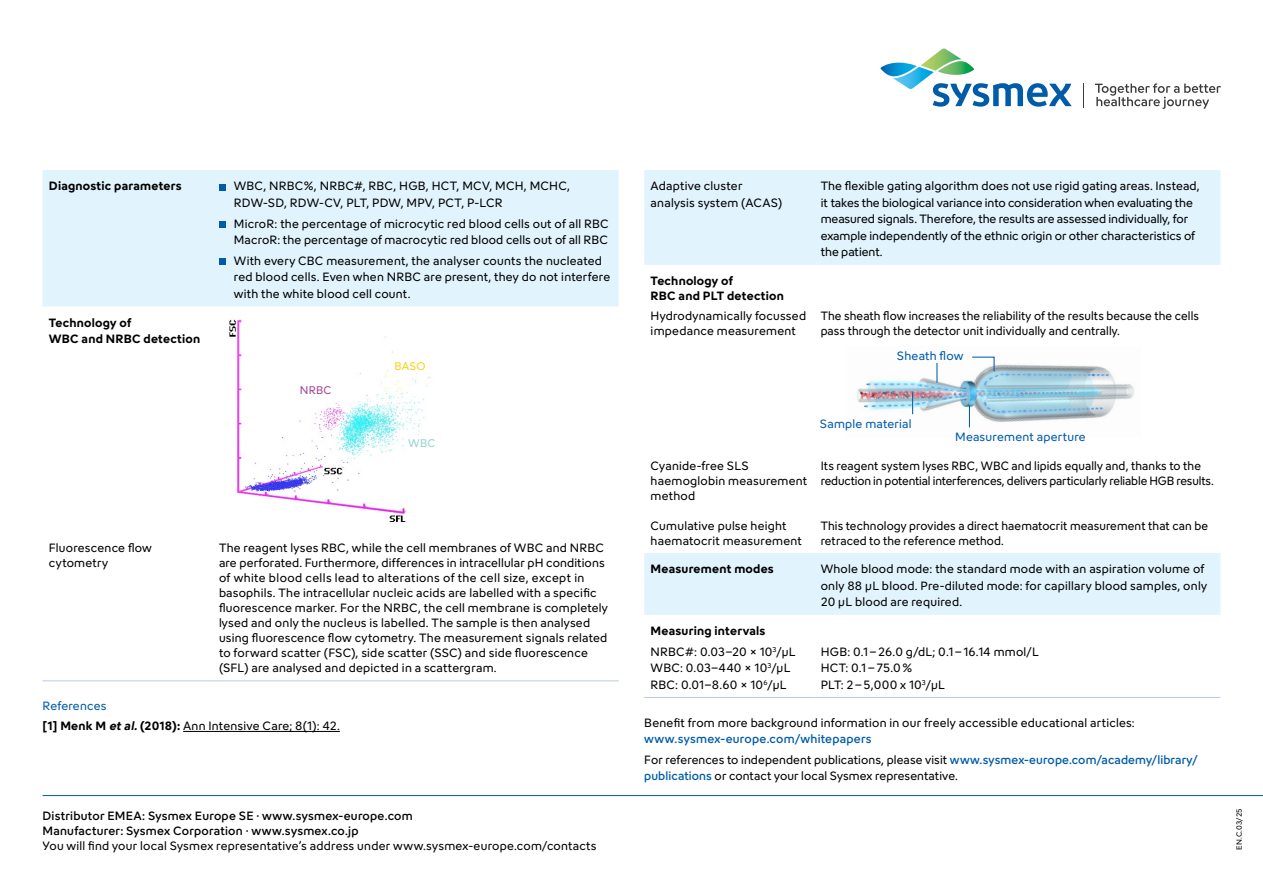
<style>
.page{position:relative;width:1263px;height:893px;background:#fff}
.page>*{position:absolute;margin:0;border:0;box-sizing:border-box;transform-origin:0 0}
.t1{font:12px/15px "Sysmex";letter-spacing:.015em;color:#000}
.t2{font:12px/16.5px "Sysmex";letter-spacing:-.005em;color:#000}
.t3{font:12px/15px "Sysmex";letter-spacing:-.01em;color:#000}
.t4{font:500 12px/20.7px "Sysmex";letter-spacing:.02em;color:#005ca9}
.t5{font:500 12px/15px "Sysmex";letter-spacing:.02em;color:#000}
.t6{font:700 12px/16.5px "Sysmex";letter-spacing:.015em;color:#000}
.t7{font:12px "Sysmex";letter-spacing:.02em;color:#005ca9}
.t8{font:11.1px "Sysmex";color:#a74594}
.t9{font:11.1px "Sysmex";color:#f7d21c}
.t10{font:11.1px "Sysmex";color:#93d1d4}
.t11{font:7.5px "Sysmex";color:#000}
.s1{color:#005ca9}
.s2{font-weight:700}
.s3{font-weight:700;font-style:italic}
.s4{font-weight:400;color:#000}
.s5{font-weight:500;color:#005ca9}
</style>
<div class="page">
<svg style="left:880px;top:49px;width:192px;height:58px"></svg>
<svg style="left:1095px;top:83px;width:126px;height:26px"></svg>
<svg style="left:1083px;top:83px;width:1px;height:24px"></svg>
<div style="left:43px;top:170px;width:576px;height:136px;background:#e1f3fd"></div>
<hr style="left:43px;top:680px;width:170px;height:1px;background:#bcc8e8">
<hr style="left:213px;top:680px;width:406px;height:1px;background:#bcc8e8">
<div style="left:219px;top:184px;width:7px;height:6px;background:#005ca9"></div>
<div style="left:219px;top:221px;width:7px;height:7px;background:#005ca9"></div>
<div style="left:219px;top:258px;width:7px;height:7px;background:#005ca9"></div>
<img style="left:229px;top:319px;width:201px;height:203px">
<div style="left:644px;top:170px;width:576px;height:95px;background:#e1f3fd"></div>
<div style="left:644px;top:553px;width:576px;height:62px;background:#e1f3fd"></div>
<hr style="left:644px;top:697px;width:170px;height:1px;background:#bcc8e8">
<hr style="left:814px;top:697px;width:406px;height:1px;background:#bcc8e8">
<hr style="left:43px;top:795px;width:1220px;height:1px;background:#005daa">
<img style="left:857px;top:363px;width:277px;height:65px">
<svg style="left:912px;top:392px;width:1px;height:22px"></svg>
<svg style="left:969px;top:406px;width:1px;height:21px"></svg>
<svg style="left:936px;top:363px;width:1px;height:20px"></svg>
<svg style="left:971px;top:356px;width:24px;height:16px"></svg>
<hr style="left:183px;top:731px;width:157px;height:1px;background:#000">
<p class="t6" style="left:49px;top:178px;width:134px">Diagnostic parameters</p>
<p class="t1" style="left:234px;top:178px;width:338px;line-height:16.5px">WBC, NRBC%, NRBC#, RBC, HGB, HCT, MCV, MCH, MCHC,<br>RDW-SD, RDW-CV, PLT, PDW, MPV, PCT, P-LCR</p>
<p class="t1" style="left:234px;top:215px;width:376px;line-height:16.5px">MicroR: the percentage of microcytic red blood cells out of all RBC<br>MacroR: the percentage of macrocytic red blood cells out of all RBC</p>
<p class="t1" style="left:234px;top:252px;width:378px;line-height:16.5px">With every CBC measurement, the analyser counts the nucleated red blood cells. Even when NRBC are present, they do not interfere with the white blood cell count.</p>
<p class="t6" style="left:49px;top:314px;width:153px">Technology of<br>WBC and NRBC detection</p>
<p class="t8" style="left:300px;top:383px;width:33px">NRBC</p>
<p class="t9" style="left:394px;top:359px;width:33px">BASO</p>
<p class="t10" style="left:408px;top:436px;width:29px">WBC</p>
<p class="t1" style="left:49px;top:540px;width:105px">Fluorescence flow cytometry</p>
<p class="t1" style="left:219px;top:540px;width:390px">The reagent lyses RBC, while the cell membranes of WBC and NRBC are perforated. Furthermore, differences in intracellular pH conditions of white blood cells lead to alterations of the cell size, except in basophils. The intracellular nucleic acids are labelled with a specific fluorescence marker. For the NRBC, the cell membrane is completely lysed and only the nucleus is labelled. The sample is then analysed using fluorescence flow cytometry. The measurement signals related to forward scatter (FSC), side scatter (SSC) and side fluorescence (SFL) are analysed and depicted in a scattergram.</p>
<p class="t1" style="left:43px;top:696px;width:299px;line-height:19.2px"><span class="s1">References<br></span><span class="s2">[1] Menk M</span> <span class="s3">et al.</span><span class="s2">(2018):</span> Ann Intensive Care; 8(1): 42.</p>
<p class="t5" style="left:43px;top:808px;width:372px">Distributor EMEA: Sysmex Europe SE · www.sysmex-europe.com<br>Manufacturer: Sysmex Corporation · www.sysmex.co.jp</p>
<p class="t1" style="left:43px;top:838px;width:556px">You will find your local Sysmex representative’s address under www.sysmex-europe.com/contacts</p>
<p class="t1" style="left:651px;top:178px;width:133px;line-height:16.5px">Adaptive cluster analysis system (ACAS)</p>
<p class="t2" style="left:821px;top:178px;width:380px">The flexible gating algorithm does not use rigid gating areas. Instead, it takes the biological variance into consideration when evaluating the measured signals. Therefore, the results are assessed individually, for example independently of the ethnic origin or other characteristics of the patient.</p>
<p class="t6" style="left:651px;top:273px;width:135px;line-height:15px">Technology of<br>RBC and PLT detection</p>
<p class="t1" style="left:651px;top:307px;width:157px">Hydrodynamically focussed impedance measurement</p>
<p class="t1" style="left:821px;top:307px;width:380px">The sheath flow increases the reliability of the results because the cells pass through the detector unit individually and centrally.</p>
<p class="t7" style="left:897px;top:348px;width:68px">Sheath flow</p>
<p class="t1" style="left:651px;top:457px;width:158px">Cyanide-free SLS haemoglobin measurement method</p>
<p class="t1" style="left:651px;top:517px;width:153px">Cumulative pulse height haematocrit measurement</p>
<p class="t7" style="left:820px;top:416px;width:93px">Sample material</p>
<p class="t7" style="left:955px;top:429px;width:132px">Measurement aperture</p>
<p class="t3" style="left:821px;top:457px;width:395px">Its reagent system lyses RBC, WBC and lipids equally and, thanks to the reduction in potential interferences, delivers particularly reliable HGB results.</p>
<p class="t1" style="left:821px;top:517px;width:389px">This technology provides a direct haematocrit measurement that can be retraced to the reference method.</p>
<p class="t6" style="left:651px;top:560px;width:125px">Measurement modes</p>
<p class="t1" style="left:821px;top:560px;width:388px;line-height:16.5px">Whole blood mode: the standard mode with an aspiration volume of only 88 μL blood. Pre-diluted mode: for capillary blood samples, only<br>20 μL blood are required.</p>
<p class="t1" style="left:651px;top:620px;width:147px;line-height:20.7px"><span class="s2">Measuring intervals<br></span>NRBC#: 0.03–20 × 10<sup>3</sup>/μL</p>
<p class="t1" style="left:651px;top:660px;width:141px;line-height:16.5px">WBC: 0.03–440 × 10<sup>3</sup>/μL<br>RBC: 0.01–8.60 × 10<sup>6</sup>/μL</p>
<p class="t1" style="left:821px;top:643px;width:220px;line-height:16.5px">HGB: 0.1–26.0 g/dL; 0.1–16.14 mmol/L<br>HCT: 0.1–75.0%<br>PLT: 2–5,000 x 10<sup>3</sup>/μL</p>
<p class="t1" style="left:644px;top:714px;width:492px">Benefit from more background information in our freely accessible educational articles:</p>
<p class="t4" style="left:644px;top:728px;width:555px">www.sysmex-europe.com/whitepapers<br><span class="s4">For references to independent publications, please visit</span> www.sysmex-europe.com/academy/library/</p>
<p class="t1" style="left:644px;top:768px;width:315px"><span class="s5">publications</span> or contact your local Sysmex representative.</p>
<p class="t11" style="left:1234px;top:850px;width:43px;rotate:-90deg">EN.C.03/25</p>
</div>
